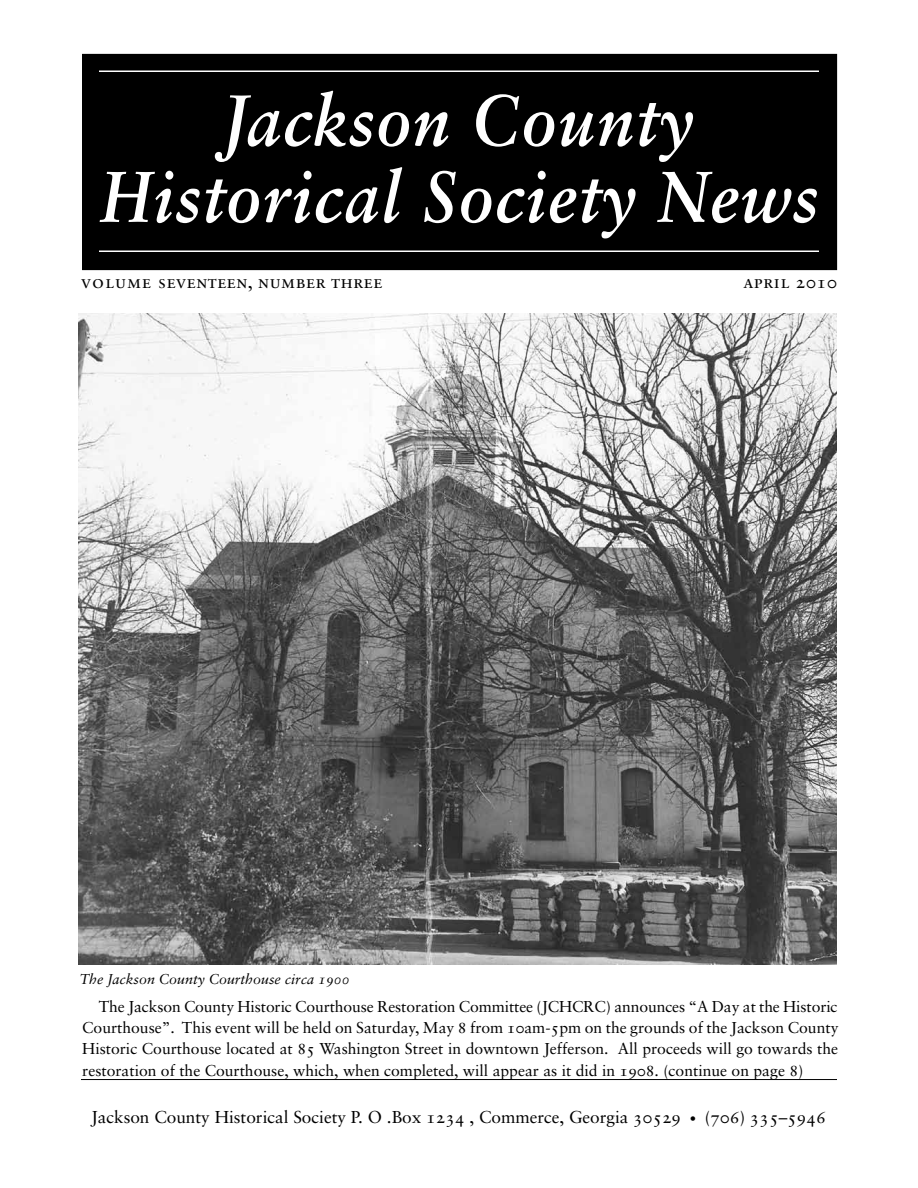
<style>
.page{position:relative;width:918px;height:1188px;background:#fff}
.page>*{position:absolute;margin:0;border:0;box-sizing:border-box;transform-origin:0 0}
.t1{font:72px/76.5px "Sabon Bold Italic Os F";letter-spacing:.03em;color:#fff;text-align:center;scale:.9 1}
.t2{font:18px "Sabon Roman SC";letter-spacing:.03em;color:#000}
.t3{font:17.25px "Sabon Roman Os F";color:#000}
.t4{font:15.75px/21.1px "Sabon Roman Os F";color:#000;text-align:justify}
.t5{font:14.25px "Sabon Italic Os F";color:#000}
.s1{font-size:12.75px}
</style>
<div class="page">
<div style="left:83px;top:54px;width:754px;height:216px;background:#000"></div>
<hr style="left:81px;top:1079px;width:756px;height:1px;background:#000">
<hr style="left:99px;top:250px;width:720px;height:2px;background:#fff">
<hr style="left:99px;top:70px;width:720px;height:2px;background:#fff">
<img style="left:79px;top:313px;width:758px;height:651px">
<h1 class="t1" style="left:100px;top:82px;width:799px">Jackson County<br>Historical Society News</h1>
<p class="t2" style="left:81px;top:271px;width:303px">volume seventeen, number three</p>
<p class="t2" style="left:743px;top:271px;width:95px">april 2010</p>
<p class="t5" style="left:80px;top:971px;width:272px">The Jackson County Courthouse circa 1900</p>
<p class="t4" style="left:82px;top:996px;width:758px;text-indent:17px">The Jackson County Historic Courthouse Restoration Committee (JCHCRC) announces “A Day at the Historic Courthouse”. This event will be held on Saturday, May 8 from 10am-5pm on the grounds of the Jackson County Historic Courthouse located at 85 Washington Street in downtown Jefferson. All proceeds will go towards the restoration of the Courthouse, which, when completed, will appear as it did in 1908. (continue on page 8)</p>
<p class="t3" style="left:91px;top:1107px;width:736px">Jackson County Historical Society P. O .Box 1234 , Commerce, Georgia 30529 <span class="s1">•</span> (706) 335–5946</p>
</div>
